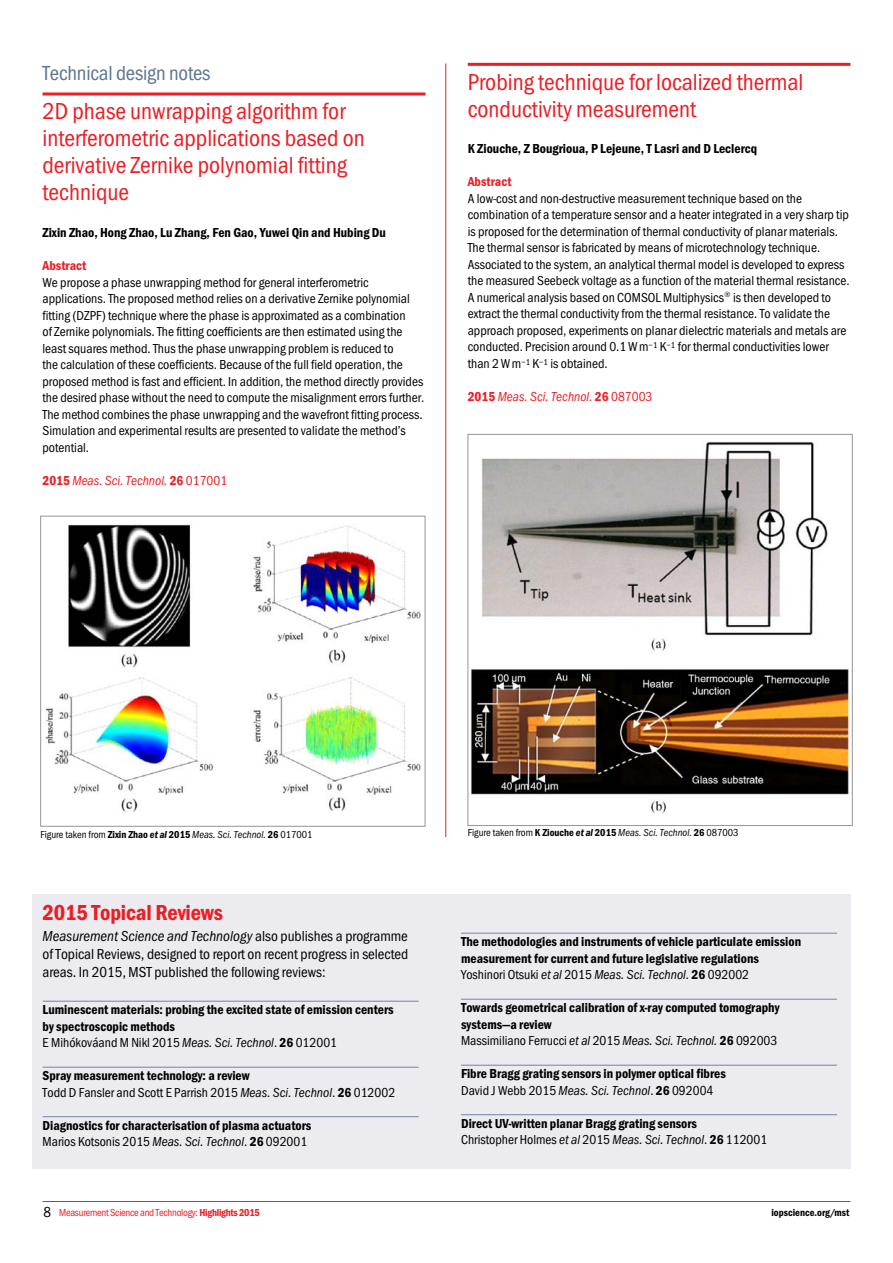
<style>
.page{position:relative;width:893px;height:1263px;background:#fff}
.page>*{position:absolute;margin:0;border:0;box-sizing:border-box;transform-origin:0 0}
.t1{font:24px/27px "Franklin Got Cd Io P";color:#ed1d24}
.t2{font:600 22.5px "Franklin Got Cd Io P";letter-spacing:-.01em;color:#ed1d24}
.t3{font:21px "Franklin Got Cd Io P";letter-spacing:-.01em;color:#5f7590}
.t4{font:15px/18px "Franklin Got Cd Io P";color:#000;text-align:justify}
.t5{font:13.5px/16.5px "Franklin Got Cd Io P";color:#000}
.t6{font:600 13.5px/16.5px "Franklin Got Cd Io P";color:#000}
.t7{font:italic 13.5px "Franklin Got Cd Io P";color:#ed1d24}
.t8{font:600 13.5px "Franklin Got Cd Io P";color:#ed1d24}
.t9{font:10.5px "Franklin Got Cd Io P";color:#000}
.t10{font:10.5px "Franklin Got Cd Io P";letter-spacing:-.025em;color:#ed1d24}
.t11{font:600 10.5px "Franklin Got Cd Io P";color:#000}
.s1{font-weight:600;font-style:normal}
.s2{font-style:normal}
.s3{font-weight:600}
.s4{font-family:"Di Franklin Got Cd Io P"}
.s5{font-style:italic}
.s6{font-weight:400}
.s7{font-weight:400;font-style:italic}
.s8{font-size:15px;color:#000}
</style>
<div class="page">
<hr style="left:43px;top:1201px;width:807px;height:1px;background:#ed1d24">
<hr style="left:445px;top:63px;width:1px;height:774px;background:#ed1d24">
<hr style="left:468px;top:63px;width:382px;height:3px;background:#ed1d24">
<hr style="left:43px;top:92px;width:383px;height:3px;background:#ed1d24">
<img style="left:45px;top:524px;width:376px;height:288px">
<div style="left:40px;top:516px;width:385px;height:310px;border:1px solid #939598"></div>
<img style="left:470px;top:441px;width:379px;height:372px">
<div style="left:468px;top:434px;width:384px;height:392px;border:1px solid #939598"></div>
<div style="left:32px;top:894px;width:818px;height:274px;background:#ebebf0"></div>
<hr style="left:43px;top:1001px;width:376px;height:1px;background:#7683a7">
<hr style="left:43px;top:1067px;width:376px;height:1px;background:#7683a7">
<hr style="left:43px;top:1116px;width:376px;height:1px;background:#7683a7">
<hr style="left:461px;top:933px;width:376px;height:1px;background:#7683a7">
<hr style="left:461px;top:999px;width:376px;height:1px;background:#7683a7">
<hr style="left:461px;top:1065px;width:376px;height:1px;background:#7683a7">
<hr style="left:461px;top:1114px;width:376px;height:1px;background:#7683a7">
<h3 class="t3" style="left:43px;top:61px;width:170px">Technical design notes</h3>
<h1 class="t1" style="left:43px;top:98px;width:324px">2D phase unwrapping algorithm for interferometric applications based on derivative Zernike polynomial fitting technique</h1>
<p class="t6" style="left:43px;top:224px;width:345px">Zixin Zhao, Hong Zhao, Lu Zhang, Fen Gao, Yuwei Qin and Hubing Du</p>
<p class="t8" style="left:43px;top:258px;width:45px">Abstract</p>
<p class="t5" style="left:43px;top:274px;width:383px">We propose a phase unwrapping method for general interferometric applications. The proposed method relies on a derivative Zernike polynomial fitting (DZPF) technique where the phase is approximated as a combination<br>of Zernike polynomials. The fitting coefficients are then estimated using the least squares method. Thus the phase unwrapping problem is reduced to<br>the calculation of these coefficients. Because of the full field operation, the proposed method is fast and efficient. In addition, the method directly provides the desired phase without the need to compute the misalignment errors further.<br>The method combines the phase unwrapping and the wavefront fitting process.<br>Simulation and experimental results are presented to validate the method’s potential.</p>
<p class="t7" style="left:43px;top:472px;width:186px"><span class="s1">2015</span> Meas. Sci. Technol. <span class="s1">26</span> <span class="s2">017001</span></p>
<h1 class="t1" style="left:468px;top:68px;width:337px">Probing technique for localized thermal conductivity measurement</h1>
<p class="t6" style="left:468px;top:141px;width:291px">K Ziouche, Z Bougrioua, P Lejeune, T Lasri and D Leclercq</p>
<p class="t8" style="left:468px;top:174px;width:45px">Abstract</p>
<p class="t5" style="left:468px;top:190px;width:383px">A low-cost and non-destructive measurement technique based on the combination of a temperature sensor and a heater integrated in a very sharp tip is proposed for the determination of thermal conductivity of planar materials.<br>The thermal sensor is fabricated by means of microtechnology technique.<br>Associated to the system, an analytical thermal model is developed to express the measured Seebeck voltage as a function of the material thermal resistance.<br>A numerical analysis based on COMSOL Multiphysics® is then developed to extract the thermal conductivity from the thermal resistance. To validate the approach proposed, experiments on planar dielectric materials and metals are conducted. Precision around 0.1Wm<sup>−1</sup> K<sup>−1</sup> for thermal conductivities lower than 2Wm<sup>−1</sup> K<sup>−1</sup> is obtained.</p>
<p class="t7" style="left:468px;top:389px;width:186px"><span class="s1">2015</span> Meas. Sci. Technol. <span class="s1">26</span> <span class="s2">087003</span></p>
<p class="t9" style="left:40px;top:828px;width:274px">Figure taken from <span class="s3">Zixin Zhao</span> <span class="s4">et al</span> <span class="s3">2015</span> <span class="s5">Meas. Sci. Technol.</span> <span class="s3">26</span> 017001</p>
<p class="t9" style="left:468px;top:826px;width:272px">Figure taken from <span class="s3">K Ziouche</span> <span class="s4">et al</span> <span class="s3">2015</span> <span class="s5">Meas. Sci. Technol.</span> <span class="s3">26</span> 087003</p>
<h2 class="t2" style="left:43px;top:899px;width:182px">2015 Topical Reviews</h2>
<p class="t4" style="left:43px;top:927px;width:367px"><span class="s5">Measurement Science and Technology</span> also publishes a programme of Topical Reviews, designed to report on recent progress in selected areas. In 2015, MST published the following reviews:</p>
<p class="t6" style="left:43px;top:1001px;width:353px">Luminescent materials: probing the excited state of emission centers by spectroscopic methods<br><span class="s6">E Mihókováand M Nikl 2015</span> <span class="s7">Meas. Sci. Technol</span><span class="s6">.</span> 26 <span class="s6">012001</span></p>
<p class="t5" style="left:43px;top:1067px;width:354px"><span class="s3">Spray measurement technology: a review<br></span>Todd D Fansler and Scott E Parrish 2015 <span class="s5">Meas. Sci. Technol</span>. <span class="s3">26</span> 012002</p>
<p class="t6" style="left:43px;top:1117px;width:270px">Diagnostics for characterisation of plasma actuators<br><span class="s6">Marios Kotsonis 2015</span> <span class="s7">Meas. Sci. Technol</span><span class="s6">.</span> 26 <span class="s6">092001</span></p>
<p class="t6" style="left:461px;top:933px;width:341px">The methodologies and instruments of vehicle particulate emission measurement for current and future legislative regulations<br><span class="s6">Yoshinori Otsuki</span> <span class="s7">et al</span> <span class="s6">2015</span> <span class="s7">Meas. Sci. Technol.</span> 26 <span class="s6">092002</span></p>
<p class="t6" style="left:461px;top:999px;width:320px">Towards geometrical calibration of x-ray computed tomography systems—a review<br><span class="s6">Massimiliano Ferrucci</span> <span class="s7">et al</span> <span class="s6">2015</span> <span class="s7">Meas. Sci. Technol.</span> 26 <span class="s6">092003</span></p>
<p class="t6" style="left:461px;top:1065px;width:266px">Fibre Bragg grating sensors in polymer optical fibres<br><span class="s6">David J Webb 2015</span> <span class="s7">Meas. Sci. Technol</span><span class="s6">.</span> 26 <span class="s6">092004</span></p>
<p class="t6" style="left:461px;top:1115px;width:308px">Direct UV-written planar Bragg grating sensors<br><span class="s6">Christopher Holmes</span> <span class="s7">et al</span> <span class="s6">2015</span> <span class="s7">Meas. Sci. Technol</span><span class="s6">.</span> 26 <span class="s6">112001</span></p>
<p class="t10" style="left:44px;top:1206px;width:218px"><span class="s8">8</span> Measurement Science and Technology: <span class="s3">Highlights 2015</span></p>
<p class="t11" style="left:771px;top:1206px;width:80px">iopscience.org/mst</p>
</div>
